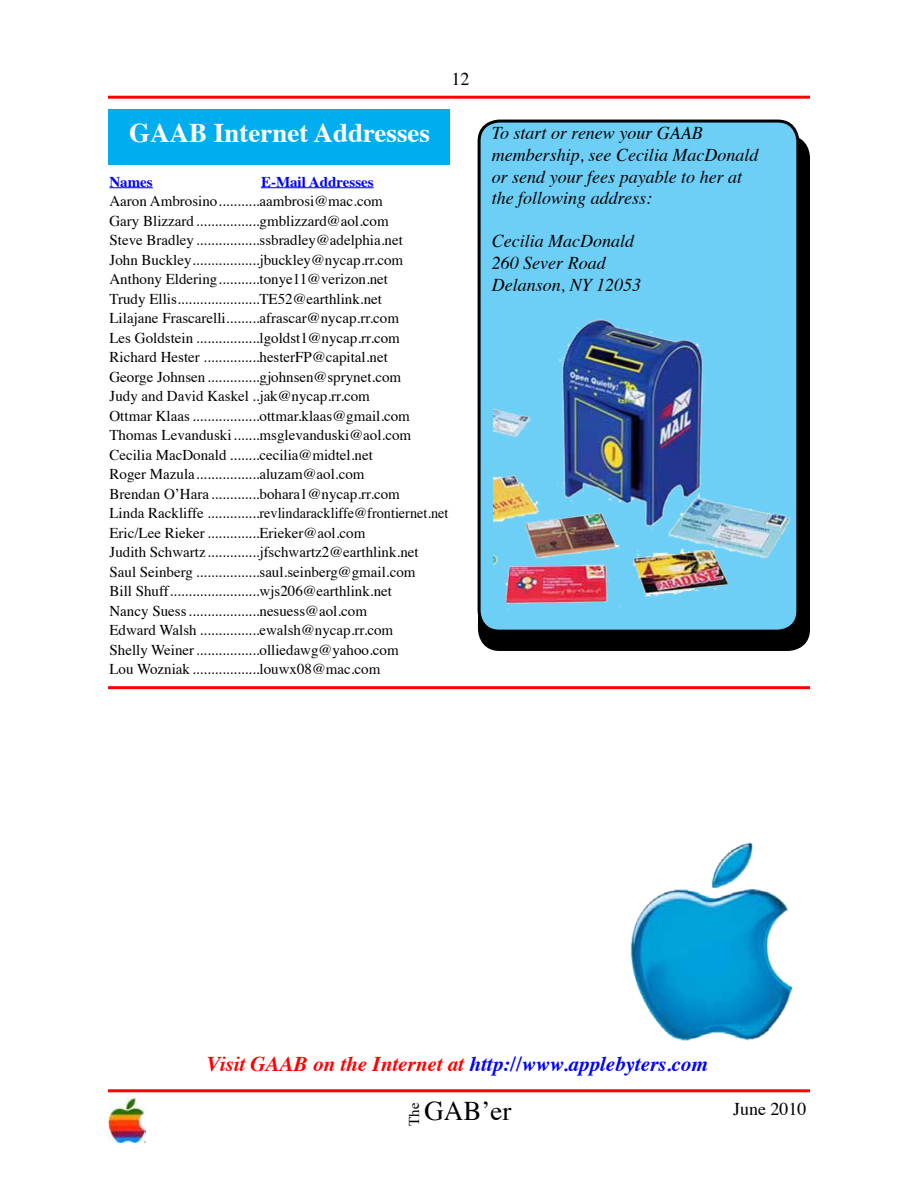
<style>
.page{position:relative;width:918px;height:1188px;background:#fff}
.page>*{position:absolute;margin:0;border:0;box-sizing:border-box;transform-origin:0 0}
.t1{font:700 27px "Times";color:#fff}
.t2{font:27px "Times";color:#000}
.t3{font:italic 700 21px "Times";color:#00f}
.t4{font:italic 18px/21.6px "Times";color:#000}
.t5{font:18px "Times";color:#000}
.t6{font:15px/19.5px "Times";color:#000}
.t7{font:700 15px "Times";color:#00f}
.s1{color:#f00}
</style>
<div class="page">
<img style="left:108px;top:1099px;width:38px;height:43px">
<hr style="left:108px;top:96px;width:702px;height:3px;background:#f00">
<hr style="left:108px;top:1089px;width:702px;height:3px;background:#f00">
<img style="left:630px;top:842px;width:163px;height:199px">
<hr style="left:108px;top:686px;width:702px;height:3px;background:#f00">
<div style="left:108px;top:109px;width:342px;height:56px;background:#00aeef"></div>
<div style="left:479px;top:137px;width:329px;height:512px;background:#000;border-radius:20px"></div>
<div style="left:479px;top:121px;width:319px;height:510px;background:#6dcff6;border-radius:20px"></div>
<div style="left:478px;top:120px;width:321px;height:513px;border:3px solid #000;border-radius:20px"></div>
<img style="left:494px;top:319px;width:297px;height:290px">
<hr style="left:110px;top:187px;width:43px;height:1px;background:#00f">
<hr style="left:261px;top:187px;width:113px;height:1px;background:#00f">
<p class="t5" style="left:452px;top:62px;width:19px">12</p>
<h1 class="t1" style="left:129px;top:107px;width:303px">GAAB Internet Addresses</h1>
<p class="t4" style="left:492px;top:121px;width:268px">To start or renew your GAAB membership, see Cecilia MacDonald or send your fees payable to her at the following address:</p>
<p class="t4" style="left:492px;top:229px;width:151px">Cecilia MacDonald<br>260 Sever Road<br>Delanson, NY 12053</p>
<p class="t7" style="left:110px;top:167px;width:45px">Names</p>
<p class="t7" style="left:261px;top:167px;width:114px">E-Mail Addresses</p>
<p class="t6" style="left:110px;top:190px;width:340px">Aaron Ambrosino...........aambrosi@mac.com<br>Gary Blizzard.................gmblizzard@aol.com<br>Steve Bradley.................ssbradley@adelphia.net<br>John Buckley..................jbuckley@nycap.rr.com Anthony Eldering...........tonye11@verizon.net<br>Trudy Ellis......................TE52@earthlink.net<br>Lilajane Frascarelli.........afrascar@nycap.rr.com<br>Les Goldstein .................lgoldst1@nycap.rr.com Richard Hester ...............hesterFP@capital.net<br>George Johnsen..............gjohnsen@sprynet.com<br>Judy and David Kaskel ..jak@nycap.rr.com<br>Ottmar Klaas..................ottmar.klaas@gmail.com Thomas Levanduski.......msglevanduski@aol.com Cecilia MacDonald ........cecilia@midtel.net<br>Roger Mazula.................aluzam@aol.com<br>Brendan O’Hara .............bohara1@nycap.rr.com<br>Linda Rackliffe ..............revlindarackliffe@frontiernet.net Eric/Lee Rieker..............Erieker@aol.com<br>Judith Schwartz..............jfschwartz2@earthlink.net Saul Seinberg .................saul.seinberg@gmail.com<br>Bill Shuff........................wjs206@earthlink.net<br>Nancy Suess...................nesuess@aol.com<br>Edward Walsh ................ewalsh@nycap.rr.com<br>Shelly Weiner.................olliedawg@yahoo.com<br>Lou Wozniak ..................louwx08@mac.com</p>
<h2 class="t3" style="left:207px;top:1044px;width:502px"><span class="s1">Visit GAAB on the Internet at</span> http://www.applebyters.com</h2>
<p class="t6" style="left:403px;top:1126px;width:25px;rotate:-90deg">The</p>
<h1 class="t2" style="left:424px;top:1086px;width:88px">GAB’er</h1>
<p class="t5" style="left:733px;top:1092px;width:75px">June 2010</p>
</div>
